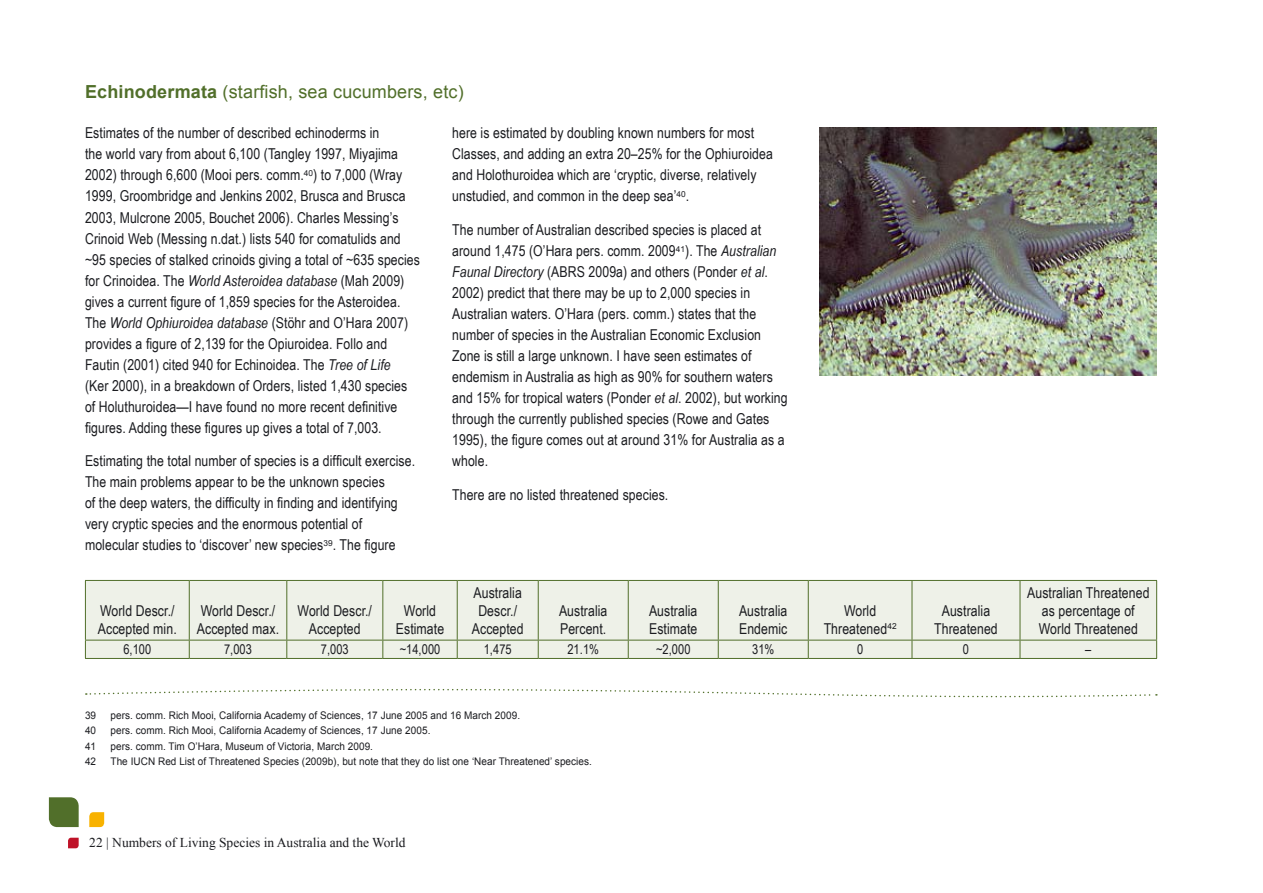
<style>
.page{position:relative;width:1263px;height:893px;background:#fff}
.page>*{position:absolute;margin:0;border:0;box-sizing:border-box;transform-origin:0 0}
.t1{font:18px "Arial";letter-spacing:.01em;color:#516f2a}
.t2{font:15px/21px "Arial Narrow";letter-spacing:.005em;color:#1b1c20}
.t3{font:13.5px "Times New Roman";color:#1b1c20}
.t4{font:13.5px "Arial Narrow";letter-spacing:.005em;color:#1b1c20}
.t5{font:10.5px "Arial";letter-spacing:.005em;color:#1b1c20;scale:.95 1}
.s1{font-weight:700}
.s2{font-style:italic}
</style>
<div class="page">
<img style="left:819px;top:128px;width:337px;height:247px">
<div style="left:86px;top:581px;width:1070px;height:77px;background:#eef1e8"></div>
<hr style="left:85px;top:580px;width:104px;height:1px;background:#516f2a">
<hr style="left:85px;top:581px;width:1px;height:59px;background:#516f2a">
<hr style="left:189px;top:580px;width:98px;height:1px;background:#516f2a">
<hr style="left:189px;top:581px;width:1px;height:59px;background:#516f2a">
<hr style="left:287px;top:580px;width:96px;height:1px;background:#516f2a">
<hr style="left:286px;top:581px;width:1px;height:59px;background:#516f2a">
<hr style="left:383px;top:580px;width:74px;height:1px;background:#516f2a">
<hr style="left:382px;top:581px;width:1px;height:59px;background:#516f2a">
<hr style="left:457px;top:580px;width:81px;height:1px;background:#516f2a">
<hr style="left:457px;top:581px;width:1px;height:59px;background:#516f2a">
<hr style="left:538px;top:580px;width:90px;height:1px;background:#516f2a">
<hr style="left:538px;top:581px;width:1px;height:59px;background:#516f2a">
<hr style="left:628px;top:580px;width:90px;height:1px;background:#516f2a">
<hr style="left:628px;top:581px;width:1px;height:59px;background:#516f2a">
<hr style="left:718px;top:580px;width:90px;height:1px;background:#516f2a">
<hr style="left:718px;top:581px;width:1px;height:59px;background:#516f2a">
<hr style="left:808px;top:580px;width:104px;height:1px;background:#516f2a">
<hr style="left:808px;top:581px;width:1px;height:59px;background:#516f2a">
<hr style="left:912px;top:580px;width:108px;height:1px;background:#516f2a">
<hr style="left:912px;top:581px;width:1px;height:59px;background:#516f2a">
<hr style="left:1020px;top:580px;width:137px;height:1px;background:#516f2a">
<hr style="left:1020px;top:581px;width:1px;height:59px;background:#516f2a">
<hr style="left:1156px;top:581px;width:1px;height:59px;background:#516f2a">
<hr style="left:85px;top:640px;width:104px;height:1px;background:#516f2a">
<svg style="left:85px;top:640px;width:1px;height:18px"></svg>
<hr style="left:189px;top:640px;width:98px;height:1px;background:#516f2a">
<svg style="left:189px;top:640px;width:1px;height:18px"></svg>
<hr style="left:287px;top:640px;width:96px;height:1px;background:#516f2a">
<svg style="left:286px;top:640px;width:1px;height:18px"></svg>
<hr style="left:383px;top:640px;width:74px;height:1px;background:#516f2a">
<svg style="left:382px;top:640px;width:1px;height:18px"></svg>
<hr style="left:457px;top:640px;width:81px;height:1px;background:#516f2a">
<svg style="left:457px;top:640px;width:1px;height:18px"></svg>
<hr style="left:538px;top:640px;width:90px;height:1px;background:#516f2a">
<svg style="left:538px;top:640px;width:1px;height:18px"></svg>
<hr style="left:628px;top:640px;width:90px;height:1px;background:#516f2a">
<svg style="left:628px;top:640px;width:1px;height:18px"></svg>
<hr style="left:718px;top:640px;width:90px;height:1px;background:#516f2a">
<svg style="left:718px;top:640px;width:1px;height:18px"></svg>
<hr style="left:808px;top:640px;width:104px;height:1px;background:#516f2a">
<svg style="left:808px;top:640px;width:1px;height:18px"></svg>
<hr style="left:912px;top:640px;width:108px;height:1px;background:#516f2a">
<svg style="left:912px;top:640px;width:1px;height:18px"></svg>
<hr style="left:1020px;top:640px;width:137px;height:1px;background:#516f2a">
<svg style="left:1020px;top:640px;width:1px;height:18px"></svg>
<svg style="left:1156px;top:640px;width:1px;height:18px"></svg>
<hr style="left:85px;top:658px;width:104px;height:1px;background:#516f2a">
<hr style="left:189px;top:658px;width:98px;height:1px;background:#516f2a">
<hr style="left:287px;top:658px;width:96px;height:1px;background:#516f2a">
<hr style="left:383px;top:658px;width:74px;height:1px;background:#516f2a">
<hr style="left:457px;top:658px;width:81px;height:1px;background:#516f2a">
<hr style="left:538px;top:658px;width:90px;height:1px;background:#516f2a">
<hr style="left:628px;top:658px;width:90px;height:1px;background:#516f2a">
<hr style="left:718px;top:658px;width:90px;height:1px;background:#516f2a">
<hr style="left:808px;top:658px;width:104px;height:1px;background:#516f2a">
<hr style="left:912px;top:658px;width:108px;height:1px;background:#516f2a">
<hr style="left:1020px;top:658px;width:137px;height:1px;background:#516f2a">
<svg style="left:89px;top:812px;width:15px;height:15px"></svg>
<svg style="left:49px;top:797px;width:30px;height:30px"></svg>
<svg style="left:68px;top:838px;width:11px;height:10px"></svg>
<svg style="left:86px;top:689px;width:1071px;height:9px"></svg>
<p class="t1" style="left:85px;top:80px;width:380px"><span class="s1">Echinodermata</span> (starfish, sea cucumbers, etc)</p>
<p class="t2" style="left:85px;top:122px;width:336px">Estimates of the number of described echinoderms in<br>the world vary from about 6,100 (Tangley 1997, Miyajima 2002) through 6,600 (Mooi pers. comm.<sup>40</sup>) to 7,000 (Wray 1999, Groombridge and Jenkins 2002, Brusca and Brusca 2003, Mulcrone 2005, Bouchet 2006). Charles Messing’s Crinoid Web (Messing n.dat.) lists 540 for comatulids and ~95 species of stalked crinoids giving a total of ~635 species for Crinoidea. The <span class="s2">World Asteroidea database</span> (Mah 2009) gives a current figure of 1,859 species for the Asteroidea.<br>The <span class="s2">World Ophiuroidea database</span> (Stöhr and O’Hara 2007) provides a figure of 2,139 for the Opiuroidea. Follo and Fautin (2001) cited 940 for Echinoidea. The <span class="s2">Tree of Life<br></span>(Ker 2000), in a breakdown of Orders, listed 1,430 species of Holuthuroidea—I have found no more recent definitive figures. Adding these figures up gives a total of 7,003.</p>
<p class="t2" style="left:85px;top:450px;width:331px">Estimating the total number of species is a difficult exercise.<br>The main problems appear to be the unknown species<br>of the deep waters, the difficulty in finding and identifying very cryptic species and the enormous potential of molecular studies to ‘discover’ new species<sup>39</sup>. The figure</p>
<p class="t2" style="left:452px;top:122px;width:322px">here is estimated by doubling known numbers for most Classes, and adding an extra 20–25% for the Ophiuroidea and Holothuroidea which are ‘cryptic, diverse, relatively unstudied, and common in the deep sea’<sup>40</sup>.</p>
<p class="t2" style="left:452px;top:219px;width:337px">The number of Australian described species is placed at around 1,475 (O’Hara pers. comm. 2009<sup>41</sup>). The <span class="s2">Australian Faunal Directory</span> (ABRS 2009a) and others (Ponder <span class="s2">et al</span>.<br>2002) predict that there may be up to 2,000 species in Australian waters. O’Hara (pers. comm.) states that the number of species in the Australian Economic Exclusion Zone is still a large unknown. I have seen estimates of endemism in Australia as high as 90% for southern waters and 15% for tropical waters (Ponder <span class="s2">et al</span>. 2002), but working through the currently published species (Rowe and Gates 1995), the figure comes out at around 31% for Australia as a whole.</p>
<p class="t2" style="left:452px;top:484px;width:218px">There are no listed threatened species.</p>
<p class="t2" style="left:98px;top:601px;width:80px;line-height:18px">World Descr./<br>Accepted min.</p>
<p class="t2" style="left:197px;top:601px;width:84px;line-height:18px">World Descr./<br>Accepted max.</p>
<p class="t2" style="left:298px;top:601px;width:76px;line-height:18px;text-align:center">World Descr./<br>Accepted</p>
<p class="t2" style="left:396px;top:601px;width:50px;line-height:18px;text-align:center">World<br>Estimate</p>
<p class="t2" style="left:472px;top:583px;width:53px;line-height:18px;text-align:center">Australia<br>Descr./<br>Accepted</p>
<p class="t2" style="left:559px;top:601px;width:50px;line-height:18px">Australia<br>Percent.</p>
<p class="t2" style="left:649px;top:601px;width:50px;line-height:18px">Australia<br>Estimate</p>
<p class="t2" style="left:739px;top:601px;width:50px;line-height:18px">Australia<br>Endemic</p>
<p class="t2" style="left:824px;top:601px;width:74px;line-height:18px;text-align:center">World<br>Threatened<sup>42</sup></p>
<p class="t2" style="left:934px;top:601px;width:65px;line-height:18px;text-align:center">Australia<br>Threatened</p>
<p class="t2" style="left:1027px;top:583px;width:124px;line-height:18px;text-align:center">Australian Threatened as percentage of<br>World Threatened</p>
<p class="t4" style="left:123px;top:639px;width:29px">6,100</p>
<p class="t4" style="left:224px;top:639px;width:29px">7,003</p>
<p class="t4" style="left:321px;top:639px;width:29px">7,003</p>
<p class="t4" style="left:400px;top:639px;width:42px">~14,000</p>
<p class="t4" style="left:484px;top:639px;width:29px">1,475</p>
<p class="t4" style="left:567px;top:639px;width:33px">21.1%</p>
<p class="t4" style="left:656px;top:639px;width:36px">~2,000</p>
<p class="t4" style="left:752px;top:639px;width:24px">31%</p>
<p class="t4" style="left:857px;top:639px;width:8px">0</p>
<p class="t4" style="left:963px;top:639px;width:8px">0</p>
<p class="t4" style="left:1085px;top:639px;width:8px">–</p>
<p class="t5" style="left:85px;top:708px;width:13px">39</p>
<p class="t5" style="left:111px;top:708px;width:433px">pers. comm. Rich Mooi, California Academy of Sciences, 17 June 2005 and 16 March 2009.</p>
<p class="t5" style="left:85px;top:724px;width:13px">40</p>
<p class="t5" style="left:111px;top:724px;width:338px">pers. comm. Rich Mooi, California Academy of Sciences, 17 June 2005.</p>
<p class="t5" style="left:85px;top:739px;width:13px">41</p>
<p class="t5" style="left:111px;top:739px;width:278px">pers. comm. Tim O’Hara, Museum of Victoria, March 2009.</p>
<p class="t5" style="left:85px;top:755px;width:13px">42</p>
<p class="t5" style="left:111px;top:755px;width:508px">The IUCN Red List of Threatened Species (2009b), but note that they do list one ‘Near Threatened’ species.</p>
<p class="t3" style="left:89px;top:834px;width:318px">22 | Numbers of Living Species in Australia and the World</p>
</div>
